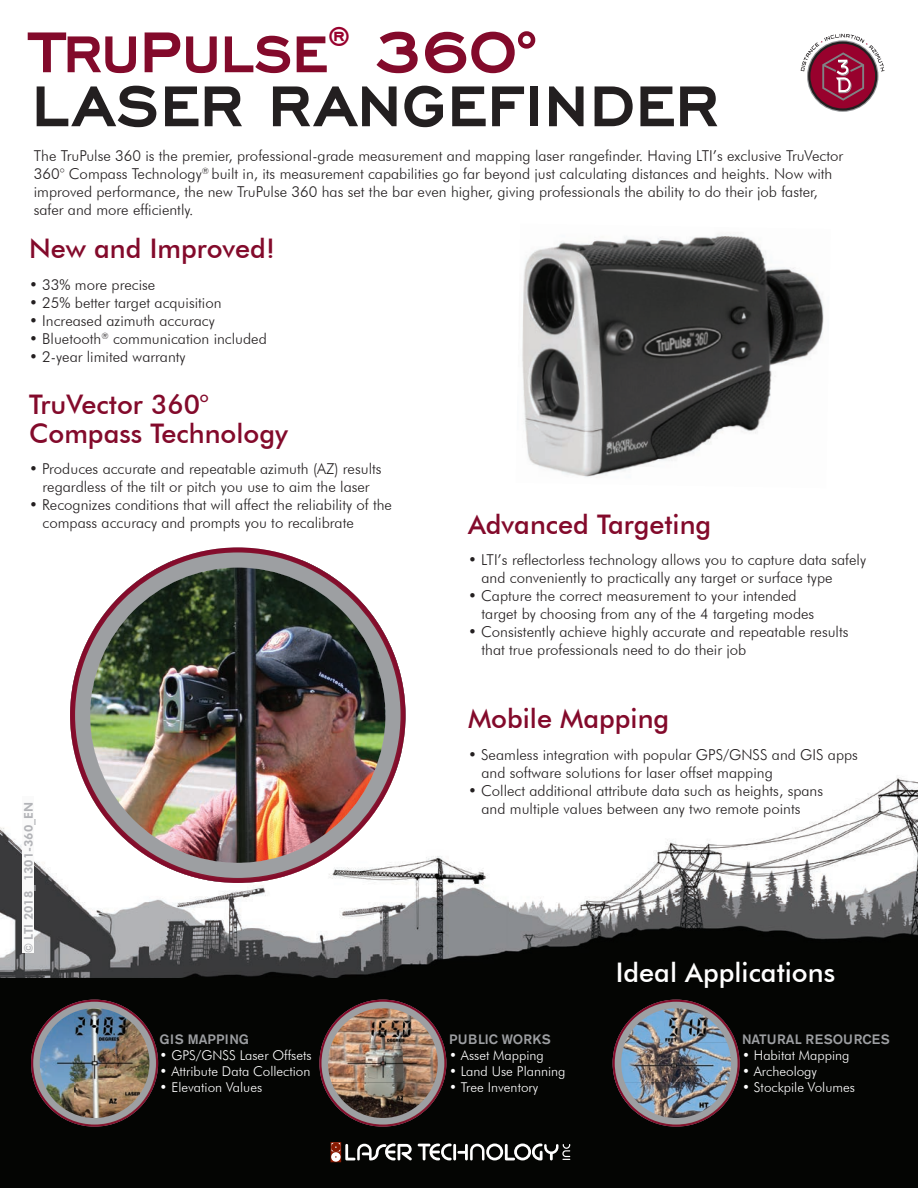
<style>
.page{position:relative;width:918px;height:1188px;background:#fff}
.page>*{position:absolute;margin:0;border:0;box-sizing:border-box;transform-origin:0 0}
.t1{font:700 75px "Engravers Gothic";letter-spacing:.01em;color:#231f20}
.t2{font:700 67.5px "Engravers Gothic";color:#830a2b}
.t3{font:500 27px/28.5px "Futura BT";color:#830a2b}
.t4{font:500 27px "Futura BT";color:#fff}
.t5{font:300 15px/18px "Futura BT";color:#231f20}
.t6{font:300 13.5px "Futura BT";color:#fff}
.t7{font:500 13.5px "Akzidenz Grotesk BE";letter-spacing:.02em;color:#9d9fa2}
.t8{font:500 13.5px "Akzidenz Grotesk BE";color:#9d9fa2}
.t9{font:800 12px "Futura BT";color:#b2b3b7}
.s1{font-size:75px}
.s2{font-size:60px}
</style>
<div class="page">
<img style="left:0;top:775px;width:918px;height:203px">
<div style="left:0;top:978px;width:918px;height:210px;background:#040503"></div>
<div style="left:23px;top:797px;width:11px;height:156px;background:#fafafa"></div>
<svg style="left:70px;top:547px;width:336px;height:336px"></svg>
<img style="left:90px;top:567px;width:296px;height:296px">
<img style="left:613px;top:1000px;width:127px;height:127px">
<img style="left:319px;top:1000px;width:127px;height:127px">
<img style="left:31px;top:1000px;width:127px;height:127px">
<img style="left:522px;top:233px;width:302px;height:244px">
<svg style="left:801px;top:34px;width:84px;height:77px"></svg>
<div style="left:331px;top:1142px;width:10px;height:10px;border:1px solid #891a02"></div>
<svg style="left:331px;top:1142px;width:10px;height:10px"></svg>
<div style="left:331px;top:1152px;width:10px;height:10px;border:1px solid #891a02"></div>
<svg style="left:331px;top:1152px;width:10px;height:10px"></svg>
<svg style="left:418px;top:1144px;width:152px;height:16px"></svg>
<svg style="left:345px;top:1144px;width:67px;height:17px"></svg>
<h2 class="t2" style="left:31px;top:18px;width:506px"><span class="s1">T</span>RU<span class="s1">P</span>ULSE<sup>®</sup> <span class="s1">360</span><span class="s2">°</span></h2>
<h1 class="t1" style="left:31px;top:66px;width:688px">LASER RANGEFINDER</h1>
<p class="t5" style="left:34px;top:146px;width:811px">The TruPulse 360 is the premier, professional-grade measurement and mapping laser rangefinder. Having LTI’s exclusive TruVector 360° Compass Technology<sup>®</sup> built in, its measurement capabilities go far beyond just calculating distances and heights. Now with improved performance, the new TruPulse 360 has set the bar even higher, giving professionals the ability to do their job faster, safer and more efficiently.</p>
<h3 class="t3" style="left:29px;top:234px;width:247px">New and Improved!</h3>
<p class="t5" style="left:29px;top:275px;width:128px">• 33% more precise</p>
<p class="t5" style="left:29px;top:293px;width:194px">• 25% better target acquisition</p>
<p class="t5" style="left:29px;top:311px;width:187px">• Increased azimuth accuracy</p>
<p class="t5" style="left:29px;top:329px;width:239px">• Bluetooth<sup>®</sup> communication included</p>
<p class="t5" style="left:29px;top:347px;width:158px">• 2-year limited warranty</p>
<h3 class="t3" style="left:29px;top:390px;width:260px">TruVector 360°<br>Compass Technology</h3>
<p class="t5" style="left:29px;top:460px;width:354px;text-align:center">• Produces accurate and repeatable azimuth (AZ) results regardless of the tilt or pitch you use to aim the laser</p>
<p class="t5" style="left:43px;top:496px;width:351px;text-indent:-14px">• Recognizes conditions that will affect the reliability of the compass accuracy and prompts you to recalibrate</p>
<p class="t9" style="left:21px;top:953px;width:153px;rotate:-90deg">© LTI 2018_ 1301-360_EN</p>
<p class="t7" style="left:160px;top:1031px;width:91px">GIS MAPPING</p>
<p class="t6" style="left:160px;top:1047px;width:154px">• GPS/GNSS Laser Offsets</p>
<p class="t6" style="left:160px;top:1063px;width:152px">• Attribute Data Collection</p>
<p class="t6" style="left:160px;top:1079px;width:104px">• Elevation Values</p>
<h3 class="t3" style="left:468px;top:510px;width:245px">Advanced Targeting</h3>
<p class="t5" style="left:482px;top:551px;width:386px;text-indent:-14px">• LTI’s reflectorless technology allows you to capture data safely and conveniently to practically any target or surface type</p>
<p class="t5" style="left:482px;top:587px;width:334px;text-indent:-14px">• Capture the correct measurement to your intended target by choosing from any of the 4 targeting modes</p>
<p class="t5" style="left:482px;top:623px;width:369px;text-indent:-14px">• Consistently achieve highly accurate and repeatable results that true professionals need to do their job</p>
<h3 class="t3" style="left:468px;top:704px;width:203px">Mobile Mapping</h3>
<p class="t5" style="left:482px;top:745px;width:378px;text-indent:-14px">• Seamless integration with popular GPS/GNSS and GIS apps and software solutions for laser offset mapping</p>
<p class="t5" style="left:482px;top:781px;width:343px;text-indent:-14px">• Collect additional attribute data such as heights, spans and multiple values between any two remote points</p>
<p class="t7" style="left:449px;top:1031px;width:103px">PUBLIC WORKS</p>
<p class="t6" style="left:449px;top:1047px;width:96px">• Asset Mapping</p>
<p class="t6" style="left:449px;top:1063px;width:118px">• Land Use Planning</p>
<p class="t6" style="left:449px;top:1079px;width:91px">• Tree Inventory</p>
<h3 class="t4" style="left:616px;top:956px;width:221px">Ideal Applications</h3>
<p class="t8" style="left:742px;top:1031px;width:149px">NATURAL RESOURCES</p>
<p class="t6" style="left:742px;top:1047px;width:109px">• Habitat Mapping</p>
<p class="t6" style="left:742px;top:1063px;width:76px">• Archeology</p>
<p class="t6" style="left:742px;top:1079px;width:114px">• Stockpile Volumes</p>
</div>
